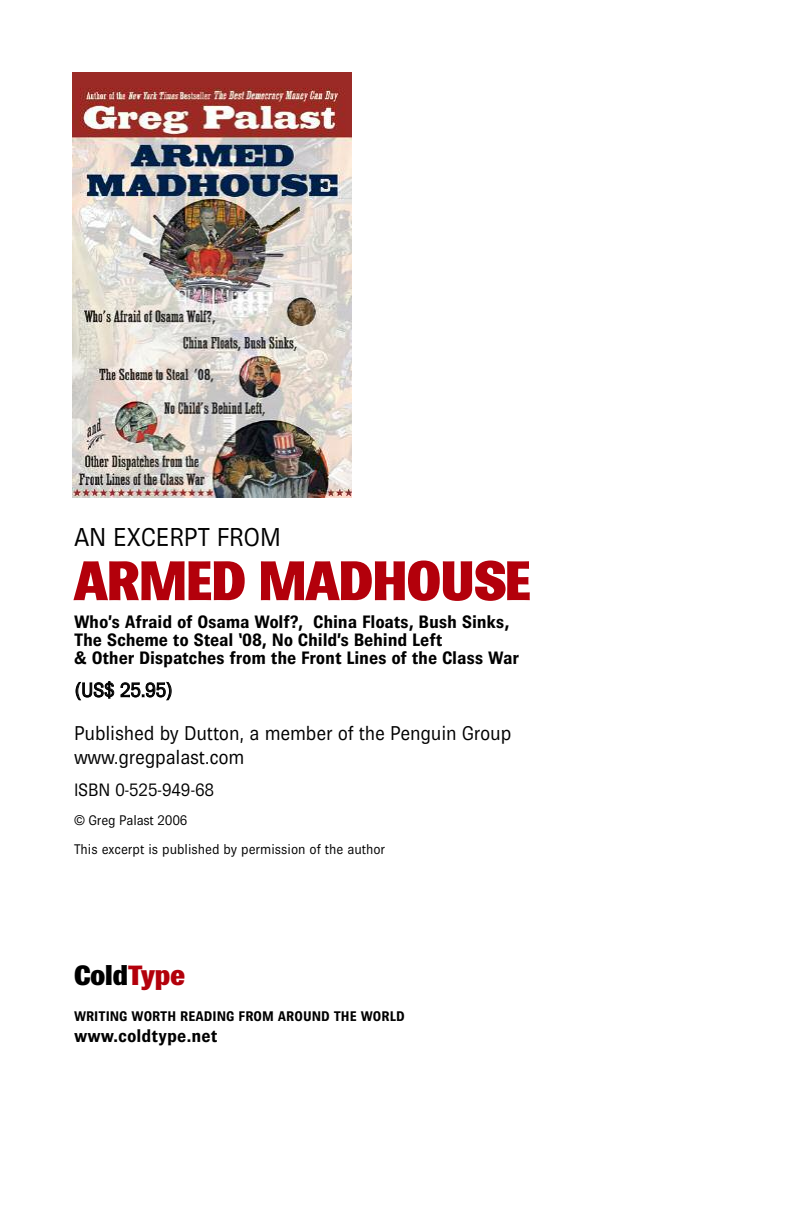
<style>
.page{position:relative;width:792px;height:1224px;background:#fff}
.page>*{position:absolute;margin:0;border:0;box-sizing:border-box;transform-origin:0 0}
.t1{font:800 56px "Brown";letter-spacing:-.01em;color:#b3000b}
.t2{font:800 28px "Brown";color:#000}
.t3{font:300 26px "Brown";letter-spacing:-.01em;color:#000}
.t4{font:300 20px/43.2px "Brown";letter-spacing:-.01em;color:#000}
.t5{font:700 18px/18px "Brown";letter-spacing:-.01em;color:#000}
.t6{font:300 18px "Brown";letter-spacing:-.01em;color:#000}
.t7{font:300 14px/30px "Brown";color:#000}
.t8{font:700 14px "Brown";color:#000}
.s1{color:#b3000b}
</style>
<div class="page">
<img style="left:72px;top:72px;width:279px;height:426px">
<h3 class="t3" style="left:74px;top:528px;width:209px">AN EXCERPT FROM</h3>
<h1 class="t1" style="left:74px;top:562px;width:458px">ARMED MADHOUSE</h1>
<p class="t5" style="left:74px;top:614px;width:447px">Who’s Afraid of Osama Wolf?, China Floats, Bush Sinks,<br>The Scheme to Steal ‘08, No Child’s Behind Left<br>&amp; Other Dispatches from the Front Lines of the Class War</p>
<p class="t4" style="left:74px;top:670px;width:439px">(US$ 25.95)<br>Published by Dutton, a member of the Penguin Group</p>
<p class="t4" style="left:74px;top:737px;width:172px">www.gregpalast.com</p>
<p class="t6" style="left:74px;top:783px;width:142px">ISBN 0-525-949-68</p>
<p class="t7" style="left:74px;top:806px;width:313px">© Greg Palast 2006<br>This excerpt is published by permission of the author</p>
<h2 class="t2" style="left:74px;top:966px;width:113px">Cold<span class="s1">Type</span></h2>
<p class="t8" style="left:74px;top:1011px;width:332px">WRITING WORTH READING FROM AROUND THE WORLD</p>
<p class="t5" style="left:74px;top:1028px;width:145px">www.coldtype.net</p>
</div>
